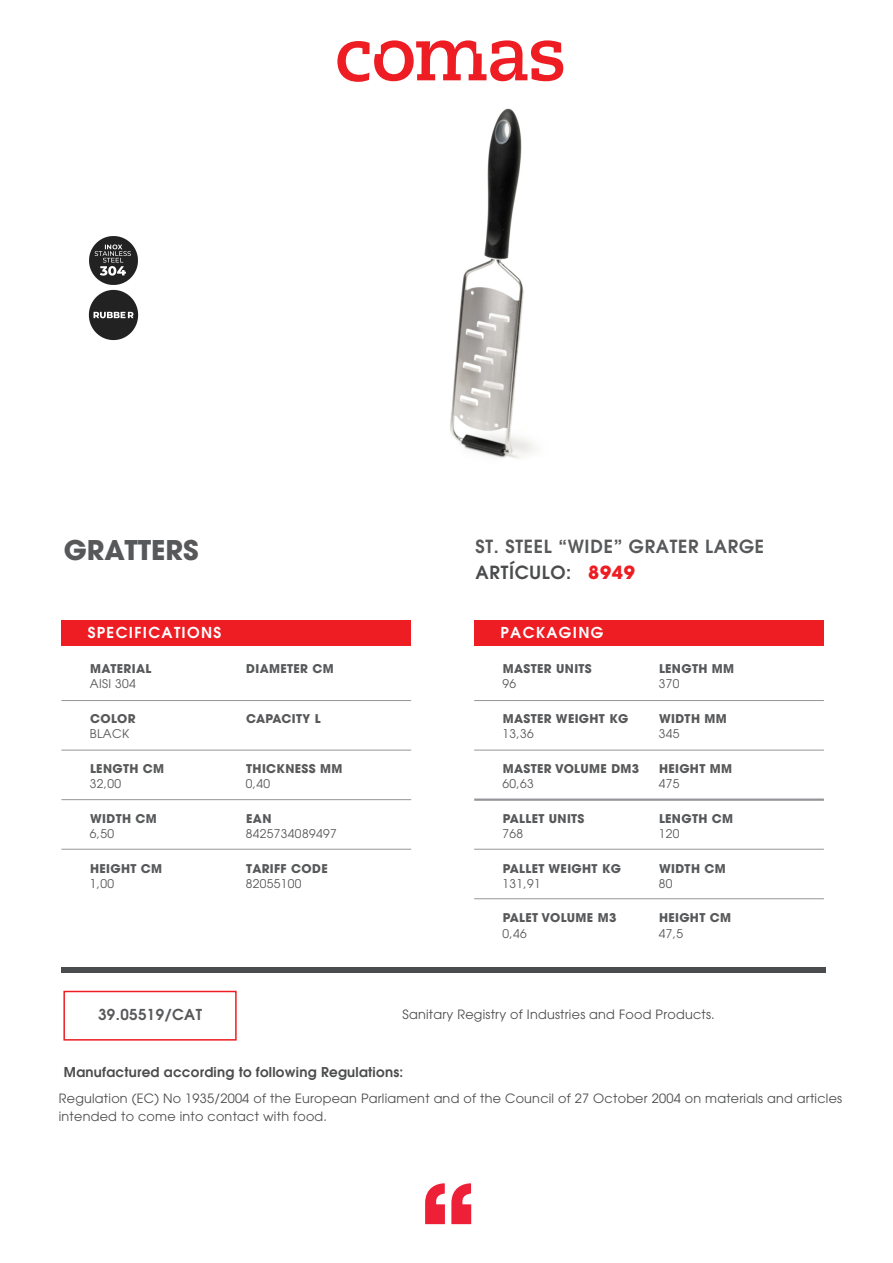
<style>
.page{position:relative;width:893px;height:1263px;background:#fff}
.page>*{position:absolute;margin:0;border:0;box-sizing:border-box;transform-origin:0 0}
.t1{font:700 27px "Avant Garde";color:#57585a}
.t2{font:600 18px/25.7px "Avant Garde";letter-spacing:.04em;color:#57585a}
.t3{font:600 15px "Avant Garde";letter-spacing:.09em;color:#fff}
.t4{font:600 15px "Avant Garde";letter-spacing:.03em;color:#57585a}
.t5{font:600 13.5px "Avant Garde";letter-spacing:.02em;color:#4b4c4d}
.t6{font:12.75px/18px "Avant Garde";letter-spacing:.02em;color:#4b4c4d}
.t7{font:700 12px "Avant Garde";letter-spacing:.03em;color:#57585a}
.t8{font:12px "Avant Garde";letter-spacing:.03em;color:#57585a}
.s1{color:#4b4c4d}
.s2{font-weight:700;color:#ee1d23}
</style>
<div class="page">
<svg style="left:425px;top:1183px;width:20px;height:41px"></svg>
<svg style="left:451px;top:1183px;width:20px;height:41px"></svg>
<svg style="left:337px;top:40px;width:226px;height:42px"></svg>
<div style="left:61px;top:620px;width:350px;height:25px;background:#ee1d23"></div>
<div style="left:61px;top:967px;width:765px;height:6px;background:#4b4c4d"></div>
<hr style="left:61px;top:700px;width:350px;height:1px;background:#939598">
<hr style="left:61px;top:750px;width:350px;height:1px;background:#939598">
<hr style="left:61px;top:799px;width:350px;height:1px;background:#939598">
<hr style="left:61px;top:849px;width:350px;height:1px;background:#939598">
<div style="left:474px;top:620px;width:350px;height:25px;background:#ee1d23"></div>
<hr style="left:474px;top:700px;width:350px;height:1px;background:#939598">
<hr style="left:474px;top:750px;width:350px;height:1px;background:#939598">
<hr style="left:474px;top:798px;width:350px;height:3px;background:#939598">
<hr style="left:474px;top:849px;width:350px;height:1px;background:#939598">
<hr style="left:474px;top:898px;width:350px;height:1px;background:#939598">
<div style="left:63px;top:991px;width:174px;height:49px;border:2px solid #ee1d23"></div>
<img style="left:88px;top:236px;width:51px;height:105px">
<img style="left:450px;top:108px;width:86px;height:350px">
<h1 class="t1" style="left:64px;top:532px;width:136px">GRATTERS</h1>
<h2 class="t2" style="left:475px;top:533px;width:290px">ST. STEEL “WIDE” GRATER LARGE<br><span class="s1">ARTÍCULO:</span> <span class="s2">8949</span></h2>
<p class="t3" style="left:88px;top:623px;width:135px">SPECIFICATIONS</p>
<p class="t7" style="left:90px;top:661px;width:63px">MATERIAL</p>
<p class="t7" style="left:246px;top:661px;width:89px">DIAMETER CM</p>
<p class="t3" style="left:500px;top:623px;width:104px">PACKAGING</p>
<p class="t7" style="left:503px;top:661px;width:91px">MASTER UNITS</p>
<p class="t7" style="left:659px;top:661px;width:77px">LENGTH MM</p>
<p class="t8" style="left:90px;top:677px;width:48px">AISI 304</p>
<p class="t8" style="left:502px;top:677px;width:15px">96</p>
<p class="t8" style="left:659px;top:677px;width:22px">370</p>
<p class="t7" style="left:90px;top:711px;width:47px">COLOR</p>
<p class="t7" style="left:246px;top:711px;width:76px">CAPACITY L</p>
<p class="t7" style="left:503px;top:711px;width:127px">MASTER WEIGHT KG</p>
<p class="t7" style="left:659px;top:711px;width:69px">WIDTH MM</p>
<p class="t8" style="left:90px;top:727px;width:41px">BLACK</p>
<p class="t8" style="left:502px;top:727px;width:33px">13,36</p>
<p class="t8" style="left:659px;top:727px;width:22px">345</p>
<p class="t7" style="left:90px;top:761px;width:76px">LENGTH CM</p>
<p class="t7" style="left:246px;top:761px;width:98px">THICKNESS MM</p>
<p class="t7" style="left:503px;top:761px;width:138px">MASTER VOLUME DM3</p>
<p class="t7" style="left:659px;top:761px;width:75px">HEIGHT MM</p>
<p class="t8" style="left:90px;top:777px;width:33px">32,00</p>
<p class="t8" style="left:90px;top:826px;width:26px">6,50</p>
<p class="t8" style="left:90px;top:876px;width:26px">1,00</p>
<p class="t7" style="left:90px;top:810px;width:68px">WIDTH CM</p>
<p class="t7" style="left:90px;top:860px;width:74px">HEIGHT CM</p>
<p class="t8" style="left:246px;top:776px;width:26px">0,40</p>
<p class="t7" style="left:246px;top:810px;width:27px">EAN</p>
<p class="t8" style="left:246px;top:826px;width:92px">8425734089497</p>
<p class="t7" style="left:246px;top:860px;width:83px">TARIFF CODE</p>
<p class="t8" style="left:246px;top:876px;width:57px">82055100</p>
<p class="t8" style="left:502px;top:777px;width:33px">60,63</p>
<p class="t8" style="left:502px;top:826px;width:22px">768</p>
<p class="t7" style="left:503px;top:810px;width:83px">PALLET UNITS</p>
<p class="t8" style="left:659px;top:777px;width:22px">475</p>
<p class="t7" style="left:659px;top:810px;width:76px">LENGTH CM</p>
<p class="t8" style="left:659px;top:826px;width:22px">120</p>
<p class="t7" style="left:503px;top:860px;width:120px">PALLET WEIGHT KG</p>
<p class="t7" style="left:659px;top:860px;width:68px">WIDTH CM</p>
<p class="t8" style="left:502px;top:876px;width:40px">131,91</p>
<p class="t8" style="left:502px;top:926px;width:26px">0,46</p>
<p class="t7" style="left:503px;top:910px;width:115px">PALET VOLUME M3</p>
<p class="t8" style="left:659px;top:876px;width:15px">80</p>
<p class="t7" style="left:659px;top:910px;width:74px">HEIGHT CM</p>
<p class="t8" style="left:659px;top:926px;width:26px">47,5</p>
<p class="t4" style="left:98px;top:1005px;width:105px">39.05519/CAT</p>
<p class="t6" style="left:402px;top:1006px;width:314px">Sanitary Registry of Industries and Food Products.</p>
<p class="t5" style="left:64px;top:1063px;width:341px">Manufactured according to following Regulations:</p>
<p class="t6" style="left:59px;top:1090px;width:785px">Regulation (EC) No 1935/2004 of the European Parliament and of the Council of 27 October 2004 on materials and articles intended to come into contact with food.</p>
</div>
